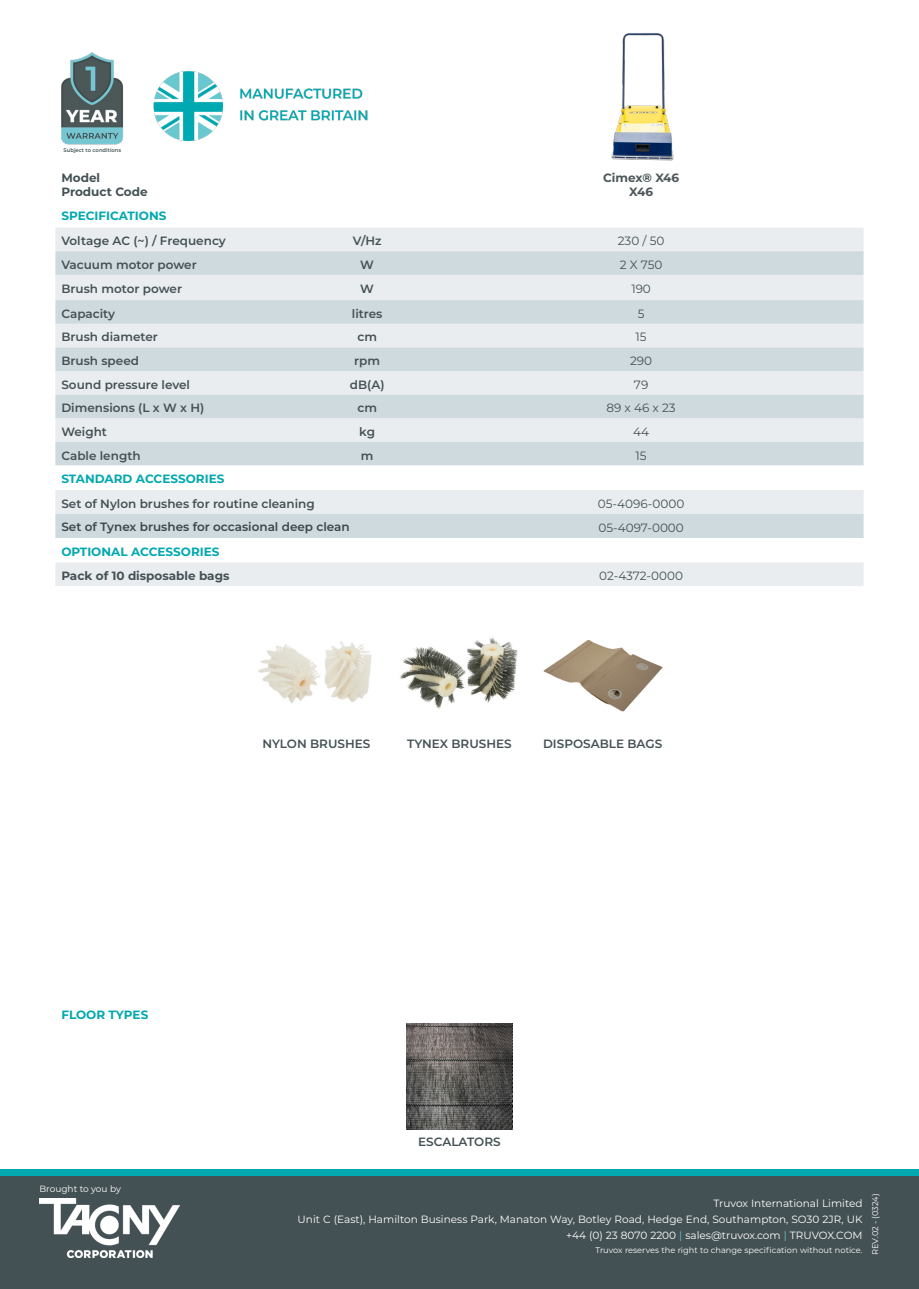
<style>
.page{position:relative;width:919px;height:1289px;background:#fff}
.page>*{position:absolute;margin:0;border:0;box-sizing:border-box;transform-origin:0 0}
.t1{font:600 12px "Montserrat";color:#445154}
.t2{font:12px "Montserrat";color:#445154}
.t3{font:700 12px "Montserrat";color:#00a8b0}
.t4{font:600 12px "Montserrat";color:#3c4546}
.t5{font:700 12px "Montserrat";color:#445154}
.t6{font:700 12px "Montserrat";color:#4c5658}
.t7{font:10.5px "Montserrat";color:#fff}
.t8{font:9px "Montserrat";color:#fff}
.t9{font:8.25px "Montserrat";color:#fff}
.t10{font:600 5.25px "Montserrat";color:#445154}
.s1{color:#445154}
.s2{color:#6ac7ce}
</style>
<div class="page">
<div style="left:0;top:1172px;width:918px;height:116px;background:#445154"></div>
<img style="left:39px;top:1198px;width:141px;height:59px">
<img style="left:406px;top:1023px;width:106px;height:106px">
<div style="left:55px;top:228px;width:808px;height:23px;background:#e9edf0"></div>
<svg style="left:55px;top:251px;width:808px;height:49px;background:#dce3e7"></svg>
<svg style="left:55px;top:300px;width:808px;height:165px;background:#dae2e6"></svg>
<svg style="left:55px;top:465px;width:808px;height:1px"></svg>
<svg style="left:55px;top:490px;width:808px;height:96px;fill:#e9edf0"></svg>
<div style="left:0;top:1169px;width:918px;height:6px;background:#00a8b0"></div>
<img style="left:153px;top:71px;width:215px;height:71px">
<img style="left:61px;top:52px;width:62px;height:93px">
<img style="left:611px;top:33px;width:63px;height:128px">
<img style="left:400px;top:637px;width:118px;height:72px">
<img style="left:258px;top:641px;width:114px;height:62px">
<img style="left:543px;top:640px;width:120px;height:72px">
<p class="t10" style="left:64px;top:146px;width:59px">Subject to conditions</p>
<p class="t5" style="left:61px;top:169px;width:40px">Model</p>
<p class="t5" style="left:61px;top:183px;width:88px">Product Code</p>
<p class="t6" style="left:603px;top:169px;width:78px">Cimex<span class="s1">®</span> X46</p>
<p class="t6" style="left:629px;top:183px;width:25px">X46</p>
<p class="t3" style="left:61px;top:207px;width:106px">SPECIFICATIONS</p>
<p class="t1" style="left:61px;top:232px;width:166px">Voltage AC (~) / Frequency</p>
<p class="t1" style="left:353px;top:232px;width:30px">V/Hz</p>
<p class="t2" style="left:617px;top:233px;width:48px">230 / 50</p>
<p class="t1" style="left:61px;top:256px;width:137px">Vacuum motor power</p>
<p class="t1" style="left:360px;top:256px;width:15px">W</p>
<p class="t2" style="left:619px;top:256px;width:44px">2 X 750</p>
<p class="t1" style="left:61px;top:280px;width:122px">Brush motor power</p>
<p class="t1" style="left:360px;top:280px;width:15px">W</p>
<p class="t2" style="left:631px;top:281px;width:21px">190</p>
<p class="t1" style="left:61px;top:305px;width:55px">Capacity</p>
<p class="t1" style="left:352px;top:305px;width:32px">litres</p>
<p class="t2" style="left:637px;top:305px;width:8px">5</p>
<p class="t1" style="left:61px;top:328px;width:98px">Brush diameter</p>
<p class="t1" style="left:357px;top:328px;width:21px">cm</p>
<p class="t2" style="left:635px;top:329px;width:13px">15</p>
<p class="t1" style="left:61px;top:352px;width:79px">Brush speed</p>
<p class="t1" style="left:354px;top:352px;width:27px">rpm</p>
<p class="t2" style="left:630px;top:352px;width:24px">290</p>
<p class="t1" style="left:61px;top:376px;width:130px">Sound pressure level</p>
<p class="t1" style="left:350px;top:376px;width:36px">dB(A)</p>
<p class="t2" style="left:634px;top:376px;width:16px">79</p>
<p class="t1" style="left:61px;top:399px;width:144px">Dimensions (L x W x H)</p>
<p class="t1" style="left:357px;top:399px;width:21px">cm</p>
<p class="t2" style="left:606px;top:400px;width:71px">89 x 46 x 23</p>
<p class="t1" style="left:61px;top:423px;width:47px">Weight</p>
<p class="t1" style="left:359px;top:423px;width:17px">kg</p>
<p class="t2" style="left:633px;top:423px;width:17px">44</p>
<p class="t1" style="left:61px;top:447px;width:81px">Cable length</p>
<p class="t1" style="left:361px;top:447px;width:14px">m</p>
<p class="t2" style="left:635px;top:447px;width:13px">15</p>
<p class="t3" style="left:61px;top:470px;width:164px">STANDARD ACCESSORIES</p>
<p class="t1" style="left:61px;top:495px;width:255px">Set of Nylon brushes for routine cleaning</p>
<p class="t2" style="left:598px;top:495px;width:88px">05-4096-0000</p>
<p class="t4" style="left:61px;top:518px;width:290px">Set of Tynex brushes for occasional deep clean</p>
<p class="t2" style="left:598px;top:519px;width:87px">05-4097-0000</p>
<p class="t3" style="left:61px;top:542px;width:160px">OPTIONAL ACCESSORIES</p>
<p class="t5" style="left:61px;top:567px;width:170px">Pack of 10 disposable bags</p>
<p class="t2" style="left:599px;top:567px;width:85px">02-4372-0000</p>
<p class="t1" style="left:262px;top:734px;width:109px">NYLON BRUSHES</p>
<p class="t1" style="left:407px;top:734px;width:106px">TYNEX BRUSHES</p>
<p class="t1" style="left:543px;top:734px;width:121px">DISPOSABLE BAGS</p>
<p class="t3" style="left:61px;top:1006px;width:88px">FLOOR TYPES</p>
<p class="t8" style="left:39px;top:1182px;width:83px">Brought to you by</p>
<p class="t1" style="left:418px;top:1133px;width:84px">ESCALATORS</p>
<p class="t7" style="left:713px;top:1195px;width:151px">Truvox International Limited</p>
<p class="t7" style="left:297px;top:1212px;width:566px">Unit C (East), Hamilton Business Park, Manaton Way, Botley Road, Hedge End, Southampton, SO30 2JR, UK</p>
<p class="t7" style="left:566px;top:1228px;width:298px">+44 (0) 23 8070 2200 <span class="s2">|</span> sales@truvox.com <span class="s2">|</span> TRUVOX.COM</p>
<p class="t9" style="left:595px;top:1244px;width:269px">Truvox reserves the right to change specification without notice.</p>
<p class="t9" style="left:869px;top:1254px;width:63px;rotate:-90deg">REV.02 - (0324)</p>
</div>
